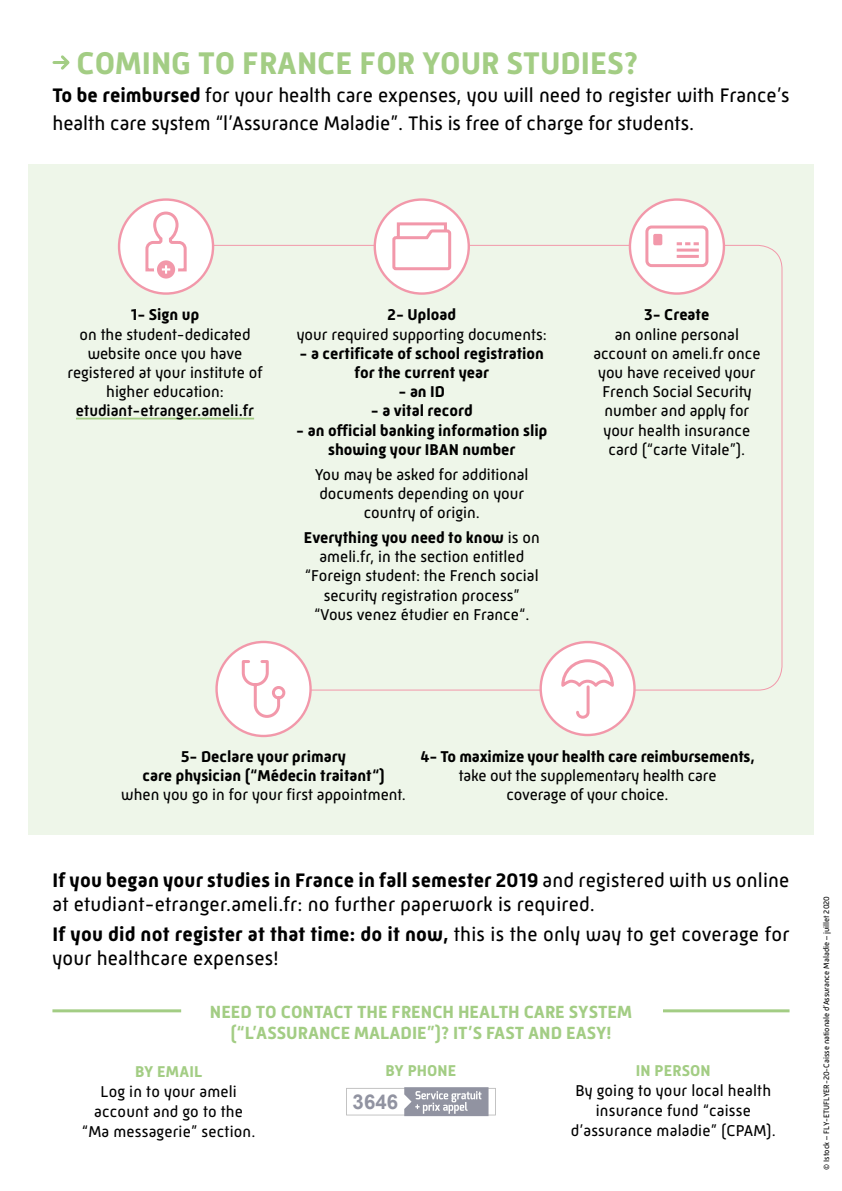
<style>
.page{position:relative;width:842px;height:1191px;background:#fff}
.page>*{position:absolute;margin:0;border:0;box-sizing:border-box;transform-origin:0 0}
.t1{font:700 32px "Mic 32 New";color:#a3cd84}
.t2{font:700 20.4px "Arial";color:#9193a1}
.t3{font:20px/24px "Mic 32 New";color:#000}
.t4{font:700 18px/21.6px "Mic 32 New";color:#a3cd84;text-align:center}
.t5{font:16px/19.2px "Mic 32 New";color:#000;text-align:center}
.t6{font:700 16px/19.2px "Mic 32 New";color:#000;text-align:center}
.t7{font:500 16px "Mic 32 New";color:#000}
.t8{font:700 16px "Mic 32 New";letter-spacing:.01em;color:#a3cd84}
.t9{font:8px "Mic 32 New";color:#000}
.s1{font-weight:700}
</style>
<div class="page">
<div style="left:28px;top:164px;width:786px;height:671px;background:#eef6e9"></div>
<svg style="left:164px;top:244px;width:619px;height:447px"></svg>
<div style="left:630px;top:199px;width:94px;height:94px;background:#fff;border-radius:50%"></div>
<div style="left:645px;top:225px;width:63px;height:42px;border:3px solid #f298aa;border-radius:5px"></div>
<div style="left:653px;top:234px;width:9px;height:11px;background:#f298aa;border-radius:2px"></div>
<svg style="left:677px;top:242px;width:22px;height:3px"></svg>
<hr style="left:677px;top:248px;width:22px;height:3px;background:#f298aa">
<hr style="left:677px;top:255px;width:22px;height:3px;background:#f298aa">
<div style="left:629px;top:198px;width:96px;height:97px;border:2px solid #f298aa;border-radius:50%"></div>
<div style="left:375px;top:199px;width:94px;height:94px;background:#fff;border-radius:50%"></div>
<svg style="left:392px;top:222px;width:60px;height:49px"></svg>
<div style="left:374px;top:198px;width:96px;height:97px;border:2px solid #f298aa;border-radius:50%"></div>
<div style="left:119px;top:199px;width:94px;height:94px;background:#fff;border-radius:50%"></div>
<svg style="left:155px;top:259px;width:22px;height:21px"></svg>
<div style="left:154px;top:257px;width:24px;height:24px;border:3px solid #fff;border-radius:50%"></div>
<svg style="left:145px;top:211px;width:42px;height:63px"></svg>
<div style="left:118px;top:198px;width:96px;height:97px;border:2px solid #f298aa;border-radius:50%"></div>
<div style="left:541px;top:642px;width:93px;height:93px;background:#fff;border-radius:50%"></div>
<svg style="left:561px;top:659px;width:53px;height:60px"></svg>
<div style="left:539px;top:641px;width:97px;height:95px;border:2px solid #f298aa;border-radius:50%"></div>
<div style="left:217px;top:642px;width:94px;height:94px;background:#fff;border-radius:50%"></div>
<svg style="left:241px;top:660px;width:45px;height:58px"></svg>
<div style="left:215px;top:641px;width:97px;height:96px;border:2px solid #f298aa;border-radius:50%"></div>
<hr style="left:76px;top:418px;width:178px;height:1px;background:#a3cd84">
<svg style="left:52px;top:55px;width:18px;height:15px"></svg>
<hr style="left:52px;top:1009px;width:129px;height:3px;background:#a3cd84">
<hr style="left:663px;top:1009px;width:126px;height:3px;background:#a3cd84">
<svg style="left:346px;top:1087px;width:150px;height:29px"></svg>
<h1 class="t1" style="left:77px;top:44px;width:563px">COMING TO FRANCE FOR YOUR STUDIES?</h1>
<p class="t3" style="left:52px;top:81px;width:739px;line-height:28px"><span class="s1">To be reimbursed</span> for your health care expenses, you will need to register with France’s health care system “l’Assurance Maladie”. This is free of charge for students.</p>
<p class="t6" style="left:131px;top:305px;width:70px">1- Sign up</p>
<p class="t5" style="left:67px;top:324px;width:197px">on the student-dedicated website once you have registered at your institute of higher education:</p>
<p class="t7" style="left:76px;top:402px;width:180px">etudiant-etranger.ameli.fr</p>
<p class="t6" style="left:388px;top:305px;width:70px">2- Upload</p>
<p class="t5" style="left:297px;top:324px;width:252px">your required supporting documents:</p>
<p class="t6" style="left:300px;top:344px;width:246px">- a certificate of school registration for the current year</p>
<p class="t6" style="left:398px;top:382px;width:48px">- an ID</p>
<p class="t6" style="left:371px;top:401px;width:103px">- a vital record</p>
<p class="t6" style="left:296px;top:420px;width:252px">- an official banking information slip showing your IBAN number</p>
<p class="t5" style="left:315px;top:464px;width:215px">You may be asked for additional documents depending on your country of origin.</p>
<p class="t5" style="left:304px;top:528px;width:237px"><span class="s1">Everything you need to know</span> is on ameli.fr, in the section entitled “Foreign student: the French social security registration process” “Vous venez étudier en France“.</p>
<p class="t6" style="left:644px;top:305px;width:66px">3- Create</p>
<p class="t5" style="left:593px;top:324px;width:169px">an online personal account on ameli.fr once you have received your<br>French Social Security number and apply for your health insurance card (“carte Vitale”).</p>
<p class="t6" style="left:142px;top:747px;width:244px">5- Declare your primary<br>care physician (“Médecin traitant“)</p>
<p class="t5" style="left:121px;top:785px;width:286px">when you go in for your first appointment.</p>
<p class="t6" style="left:420px;top:747px;width:336px">4- To maximize your health care reimbursements,</p>
<p class="t5" style="left:459px;top:766px;width:259px">take out the supplementary health care coverage of your choice.</p>
<p class="t3" style="left:52px;top:868px;width:738px"><span class="s1">If you began your studies in France in fall semester 2019</span> and registered with us online at etudiant-etranger.ameli.fr: no further paperwork is required.</p>
<p class="t3" style="left:52px;top:922px;width:738px"><span class="s1">If you did not register at that time: do it now,</span> this is the only way to get coverage for your healthcare expenses!</p>
<p class="t4" style="left:210px;top:1000px;width:424px">NEED TO CONTACT THE FRENCH HEALTH CARE SYSTEM (“L’ASSURANCE MALADIE”)? IT’S FAST AND EASY!</p>
<p class="t8" style="left:135px;top:1062px;width:69px">BY EMAIL</p>
<p class="t5" style="left:82px;top:1081px;width:175px;line-height:20px">Log in to your ameli account and go to the “Ma messagerie” section.</p>
<p class="t8" style="left:385px;top:1061px;width:72px">BY PHONE</p>
<p class="t8" style="left:636px;top:1061px;width:76px">IN PERSON</p>
<p class="t5" style="left:571px;top:1080px;width:207px;line-height:20px">By going to your local health insurance fund “caisse d’assurance maladie” (CPAM).</p>
<p class="t2" style="left:353px;top:1088px;width:47px">3646</p>
<p class="t9" style="left:822px;top:1169px;width:275px;rotate:-90deg">© Istock – FLY-ETUFLYER-20-Caisse nationale d’Assurance Maladie – juillet 2020</p>
</div>
